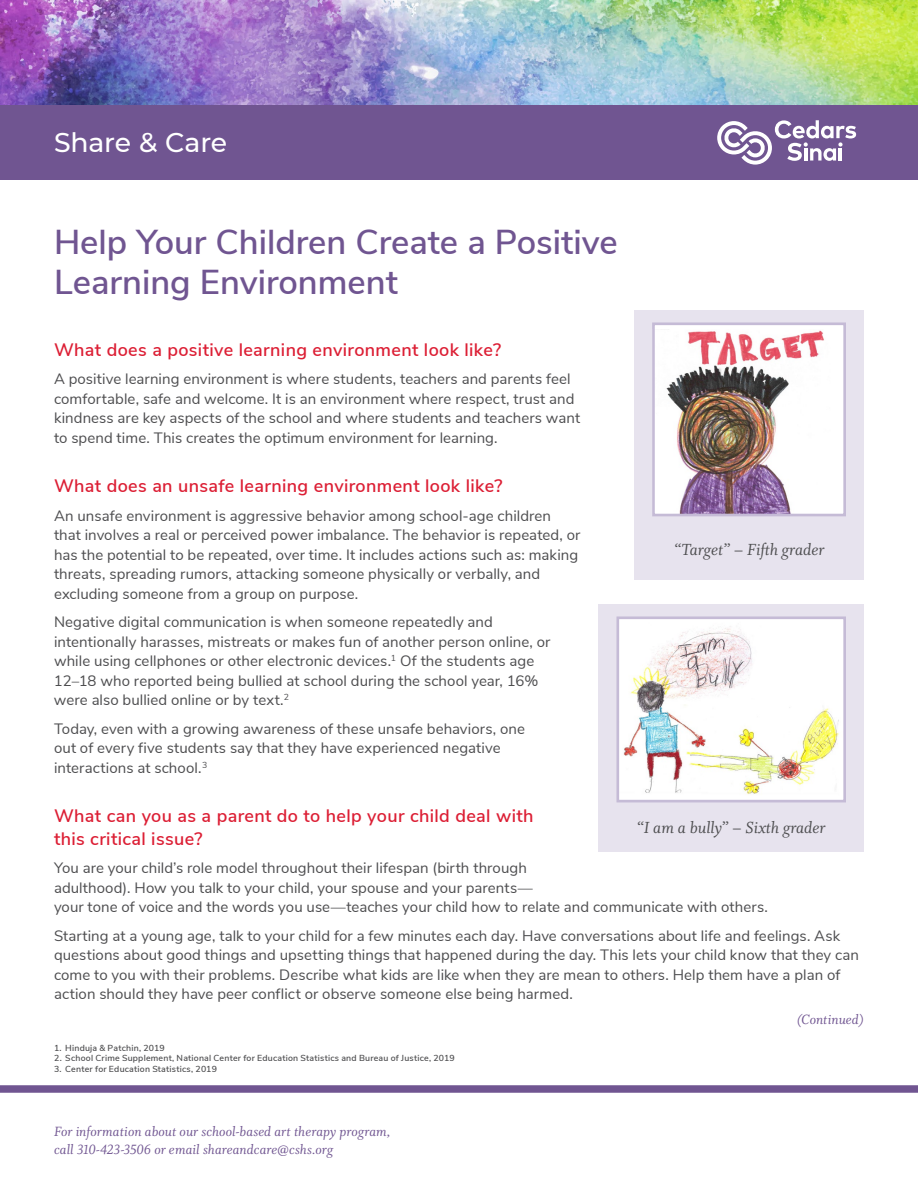
<style>
.page{position:relative;width:918px;height:1188px;background:#fff}
.page>*{position:absolute;margin:0;border:0;box-sizing:border-box;transform-origin:0 0}
.t1{font:600 34.5px/40.5px "Nunito Sans";color:#705591}
.t2{font:500 27px "Montserrat";letter-spacing:-.01em;color:#fff}
.t3{font:600 18px/22.5px "Nunito Sans";letter-spacing:.02em;color:#dc1e34}
.t4{font:italic 18px "Whitman";color:#4d4d4f}
.t5{font:15px/19.5px "Nunito Sans";letter-spacing:.005em;color:#4d4d4f}
.t6{font:italic 15px/18px "Whitman";letter-spacing:.005em;color:#705591}
.t7{font:600 8.7px "Nunito Sans";letter-spacing:.025em;color:#4d4d4f}
</style>
<div class="page">
<img style="left:0;top:0;width:918px;height:105px">
<div style="left:0;top:105px;width:918px;height:75px;background:#705591"></div>
<svg style="left:717px;top:120px;width:139px;height:45px"></svg>
<div style="left:0;top:1085px;width:918px;height:8px;background:#705591"></div>
<div style="left:634px;top:310px;width:230px;height:270px;background:#e7e3ee"></div>
<div style="left:653px;top:324px;width:192px;height:191px;background:#fff"></div>
<img style="left:666px;top:330px;width:159px;height:182px">
<div style="left:652px;top:323px;width:194px;height:193px;border:3px solid #c5bbd6"></div>
<div style="left:598px;top:604px;width:266px;height:248px;background:#e7e3ee"></div>
<div style="left:618px;top:618px;width:227px;height:183px;background:#fff"></div>
<img style="left:623px;top:626px;width:129px;height:167px">
<img style="left:672px;top:699px;width:167px;height:96px">
<div style="left:617px;top:617px;width:229px;height:185px;border:3px solid #c5bbd6"></div>
<h2 class="t2" style="left:54px;top:123px;width:175px">Share &amp; Care</h2>
<h1 class="t1" style="left:54px;top:220px;width:565px">Help Your Children Create a Positive<br>Learning Environment</h1>
<p class="t3" style="left:54px;top:337px;width:449px">What does a positive learning environment look like?</p>
<p class="t5" style="left:54px;top:368px;width:528px">A positive learning environment is where students, teachers and parents feel comfortable, safe and welcome. It is an environment where respect, trust and kindness are key aspects of the school and where students and teachers want to spend time. This creates the optimum environment for learning.</p>
<p class="t3" style="left:54px;top:474px;width:450px">What does an unsafe learning environment look like?</p>
<p class="t5" style="left:54px;top:505px;width:528px">An unsafe environment is aggressive behavior among school-age children that involves a real or perceived power imbalance. The behavior is repeated, or has the potential to be repeated, over time. It includes actions such as: making threats, spreading rumors, attacking someone physically or verbally, and excluding someone from a group on purpose.</p>
<p class="t5" style="left:54px;top:611px;width:498px">Negative digital communication is when someone repeatedly and intentionally harasses, mistreats or makes fun of another person online, or while using cellphones or other electronic devices.<sup>1</sup> Of the students age 12–18 who reported being bullied at school during the school year, 16% were also bullied online or by text.<sup>2</sup></p>
<p class="t5" style="left:54px;top:718px;width:473px">Today, even with a growing awareness of these unsafe behaviors, one out of every five students say that they have experienced negative interactions at school.<sup>3</sup></p>
<p class="t3" style="left:54px;top:804px;width:481px">What can you as a parent do to help your child deal with this critical issue?</p>
<p class="t5" style="left:54px;top:857px;width:716px">You are your child’s role model throughout their lifespan (birth through<br>adulthood). How you talk to your child, your spouse and your parents—<br>your tone of voice and the words you use—teaches your child how to relate and communicate with others.</p>
<p class="t5" style="left:54px;top:925px;width:807px">Starting at a young age, talk to your child for a few minutes each day. Have conversations about life and feelings. Ask questions about good things and upsetting things that happened during the day. This lets your child know that they can come to you with their problems. Describe what kids are like when they are mean to others. Help them have a plan of action should they have peer conflict or observe someone else being harmed.</p>
<p class="t4" style="left:674px;top:540px;width:152px">“Target” – Fifth grader</p>
<p class="t4" style="left:637px;top:818px;width:190px">“I am a bully” – Sixth grader</p>
<p class="t7" style="left:54px;top:1041px;width:112px">1. Hinduja &amp; Patchin, 2019</p>
<p class="t7" style="left:54px;top:1052px;width:402px">2. School Crime Supplement, National Center for Education Statistics and Bureau of Justice, 2019</p>
<p class="t7" style="left:54px;top:1063px;width:164px">3. Center for Education Statistics, 2019</p>
<p class="t6" style="left:54px;top:1123px;width:338px">For information about our school-based art therapy program, call 310-423-3506 or email shareandcare@cshs.org</p>
<p class="t6" style="left:797px;top:1011px;width:69px">(Continued)</p>
</div>
